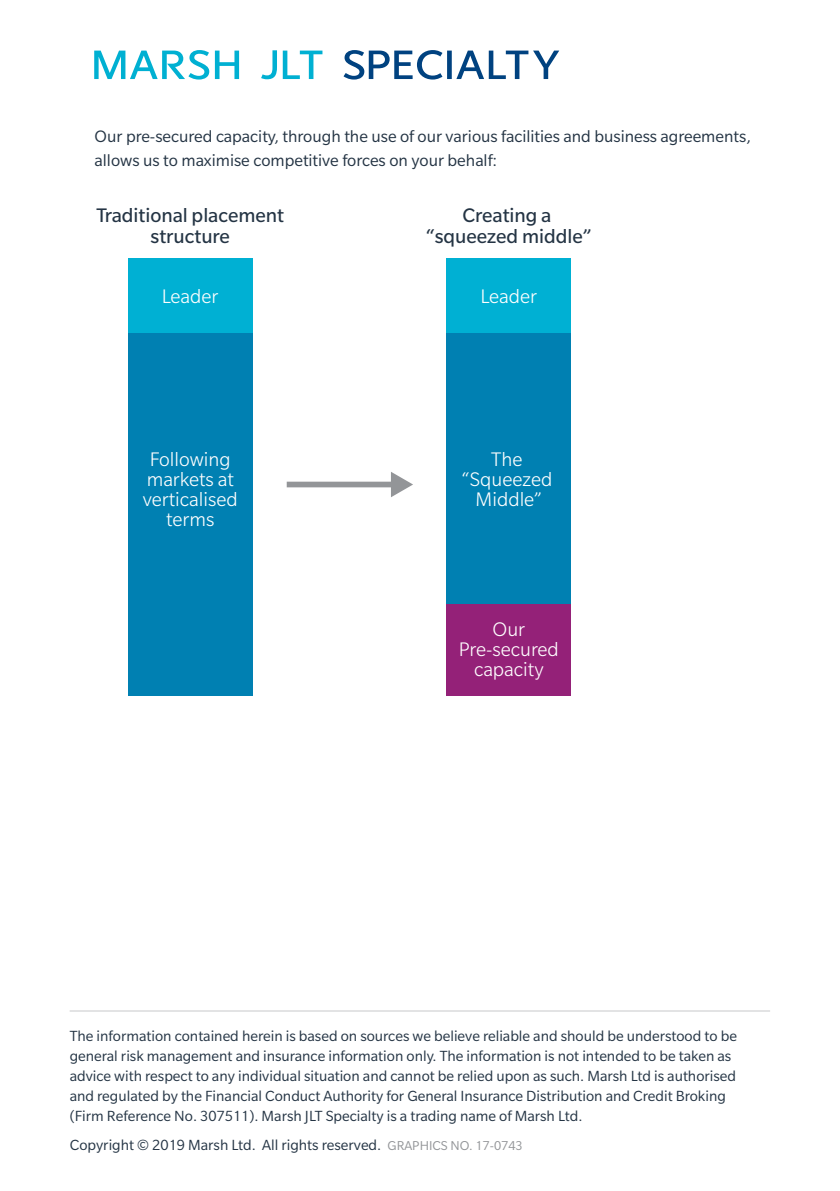
<style>
.page{position:relative;width:840px;height:1191px;background:#fff}
.page>*{position:absolute;margin:0;border:0;box-sizing:border-box;transform-origin:0 0}
.t1{font:300 21.4px/20px "Slate Pro";color:#fff;text-align:center}
.t2{font:21.4px/20.6px "Slate Pro";color:#243444;text-align:center}
.t3{font:18px/24px "Slate Pro";color:#243444}
.t4{font:16px/20px "Slate Pro";color:#243444}
.s1{font-size:14px;color:#939598}
</style>
<div class="page">
<hr style="left:70px;top:1010px;width:699px;height:1px;background:#c7c8ca">
<svg style="left:261px;top:50px;width:61px;height:29px"></svg>
<svg style="left:343px;top:50px;width:216px;height:30px"></svg>
<svg style="left:94px;top:50px;width:115px;height:30px"></svg>
<svg style="left:215px;top:51px;width:24px;height:28px"></svg>
<div style="left:128px;top:258px;width:124px;height:75px;background:#00b0d3"></div>
<div style="left:128px;top:333px;width:124px;height:363px;background:#0080b2"></div>
<div style="left:446px;top:258px;width:124px;height:75px;background:#00b0d3"></div>
<div style="left:446px;top:604px;width:124px;height:92px;background:#942178"></div>
<div style="left:446px;top:333px;width:124px;height:271px;background:#0080b2"></div>
<div style="left:286px;top:481px;width:108px;height:6px;background:#939598"></div>
<svg style="left:391px;top:472px;width:22px;height:25px"></svg>
<p class="t3" style="left:94px;top:124px;width:657px">Our pre-secured capacity, through the use of our various facilities and business agreements, allows us to maximise competitive forces on your behalf:</p>
<h1 class="t2" style="left:96px;top:205px;width:189px">Traditional placement structure</h1>
<h1 class="t2" style="left:426px;top:205px;width:167px">Creating a “squeezed middle”</h1>
<h1 class="t1" style="left:162px;top:286px;width:58px">Leader</h1>
<h1 class="t1" style="left:480px;top:286px;width:58px">Leader</h1>
<h1 class="t1" style="left:143px;top:449px;width:97px">Following markets at verticalised terms</h1>
<h1 class="t1" style="left:461px;top:449px;width:93px">The “Squeezed<br>Middle”</h1>
<h1 class="t1" style="left:458px;top:619px;width:101px">Our<br>Pre-secured capacity</h1>
<p class="t4" style="left:70px;top:1025px;width:668px">The information contained herein is based on sources we believe reliable and should be understood to be general risk management and insurance information only. The information is not intended to be taken as advice with respect to any individual situation and cannot be relied upon as such. Marsh Ltd is authorised and regulated by the Financial Conduct Authority for General Insurance Distribution and Credit Broking (Firm Reference No. 307511). Marsh JLT Specialty is a trading name of Marsh Ltd.</p>
<p class="t4" style="left:70px;top:1134px;width:454px">Copyright © 2019 Marsh Ltd. All rights reserved. <span class="s1">GRAPHICS NO. 17-0743</span></p>
</div>
